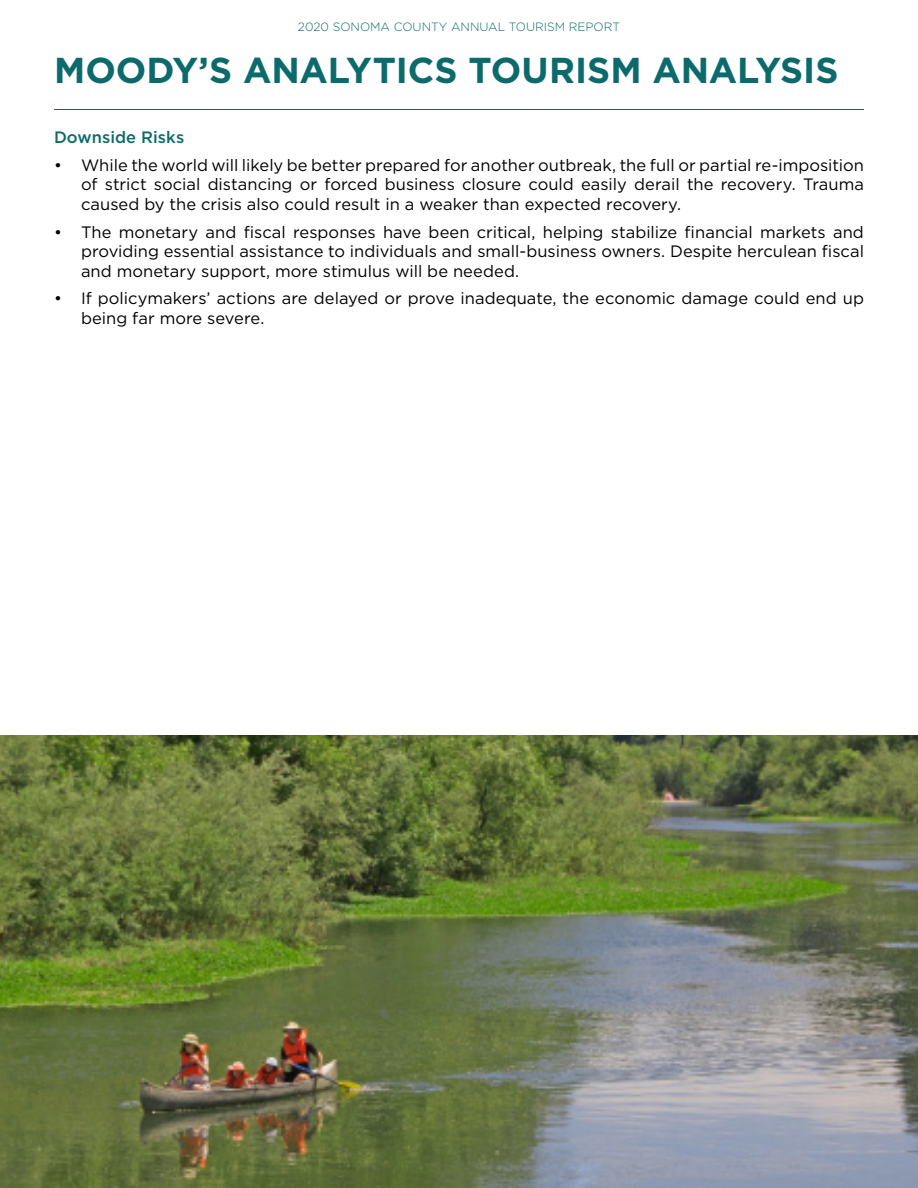
<style>
.page{position:relative;width:918px;height:1188px;background:#fff}
.page>*{position:absolute;margin:0;border:0;box-sizing:border-box;transform-origin:0 0}
.t1{font:700 36px "Gotham";letter-spacing:-.005em;color:#0d6a6c}
.t2{font:16.5px/19.8px "Gotham";color:#000;text-align:justify}
.t3{font:500 16.5px "Gotham";letter-spacing:.005em;color:#0d6a6c}
.t4{font:300 12px "Gotham";color:#0d6a6c}
</style>
<div class="page">
<hr style="left:54px;top:109px;width:810px;height:1px;background:#0d6a6c">
<img style="left:0;top:736px;width:918px;height:452px">
<p class="t4" style="left:298px;top:20px;width:324px">2020 SONOMA COUNTY ANNUAL TOURISM REPORT</p>
<p class="t1" style="left:54px;top:46px;width:786px">MOODY’S ANALYTICS TOURISM ANALYSIS</p>
<p class="t3" style="left:54px;top:127px;width:132px">Downside Risks</p>
<p class="t2" style="left:81px;top:155px;width:785px;text-indent:-27px">• While the world will likely be better prepared for another outbreak, the full or partial re-imposition of strict social distancing or forced business closure could easily derail the recovery. Trauma caused by the crisis also could result in a weaker than expected recovery.</p>
<p class="t2" style="left:81px;top:221px;width:785px;text-indent:-27px">• The monetary and fiscal responses have been critical, helping stabilize financial markets and providing essential assistance to individuals and small-business owners. Despite herculean fiscal and monetary support, more stimulus will be needed.</p>
<p class="t2" style="left:81px;top:288px;width:785px;text-indent:-27px">• If policymakers’ actions are delayed or prove inadequate, the economic damage could end up being far more severe.</p>
</div>
